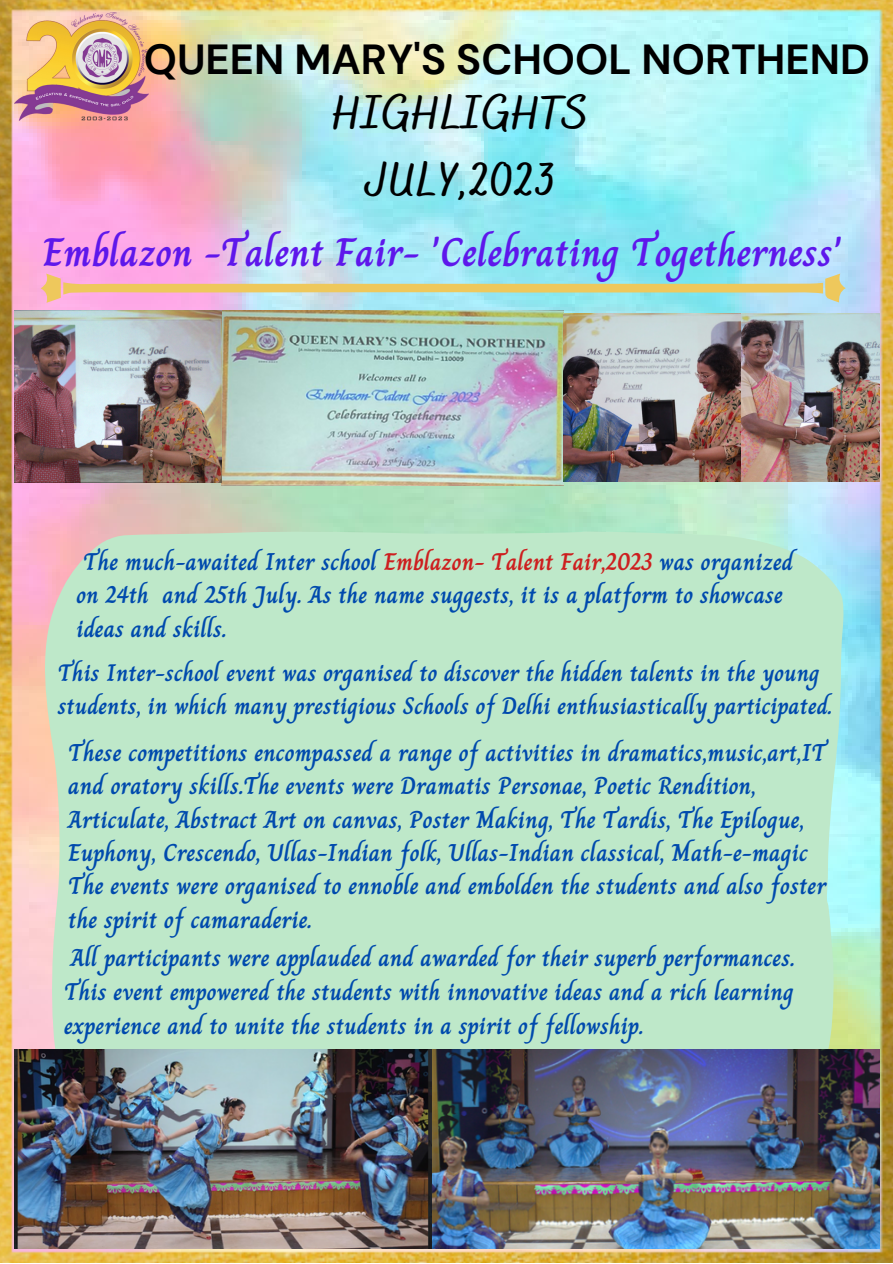
<style>
.page{position:relative;width:893px;height:1264px;background:#fff}
.page>*{position:absolute;margin:0;border:0;box-sizing:border-box;transform-origin:0 0}
.t1{font:700 47.4px "Bakerie Smooth";color:#000}
.t2{font:700 42px "DM Sans";color:#000}
.t3{font:700 40.2px "Charm";color:#5e17eb}
.t4{font:700 24.45px/33.3px "Charm";color:#004aad}
.t5{font:700 24.3px/33.8px "Charm";color:#004aad}
.t6{font:700 24px/33.3px "Charm";color:#004aad}
.s1{color:#cd1f1f}
</style>
<div class="page">
<img style="left:0;top:0;width:892px;height:1262px">
<img style="left:222px;top:310px;width:341px;height:176px">
<img style="left:15px;top:310px;width:206px;height:172px">
<img style="left:563px;top:313px;width:316px;height:169px">
<svg style="left:41px;top:273px;width:804px;height:30px;background:#c8d2c2"></svg>
<img style="left:15px;top:13px;width:133px;height:108px">
<div style="left:44px;top:531px;width:800px;height:518px;background:#bee8c9"></div>
<img style="left:15px;top:1049px;width:864px;height:199px">
<p class="t2" style="left:144px;top:33px;width:727px">QUEEN MARY'S SCHOOL NORTHEND</p>
<p class="t1" style="left:333px;top:85px;width:257px">HIGHLIGHTS</p>
<p class="t1" style="left:365px;top:151px;width:192px">JULY,2023</p>
<p class="t3" style="left:43px;top:221px;width:800px">Emblazon -Talent Fair- 'Celebrating Togetherness'</p>
<p class="t5" style="left:76px;top:544px;width:718px">The much-awaited Inter school <span class="s1">Emblazon- Talent Fair,2023</span> was organized on 24th and 25th July. As the name suggests, it is a platform to showcase ideas and skills.</p>
<p class="t6" style="left:58px;top:656px;width:776px">This Inter-school event was organised to discover the hidden talents in the young students, in which many prestigious Schools of Delhi enthusiastically participated.</p>
<p class="t4" style="left:68px;top:736px;width:759px">These competitions encompassed a range of activities in dramatics,music,art,IT and oratory skills.The events were Dramatis Personae, Poetic Rendition, Articulate, Abstract Art on canvas, Poster Making, The Tardis, The Epilogue, Euphony, Crescendo, Ullas-Indian folk, Ullas-Indian classical, Math-e-magic The events were organised to ennoble and embolden the students and also foster the spirit of camaraderie.</p>
<p class="t5" style="left:64px;top:941px;width:732px;text-align:justify">All participants were applauded and awarded for their superb performances.<br>This event empowered the students with innovative ideas and a rich learning experience and to unite the students in a spirit of fellowship.</p>
</div>
